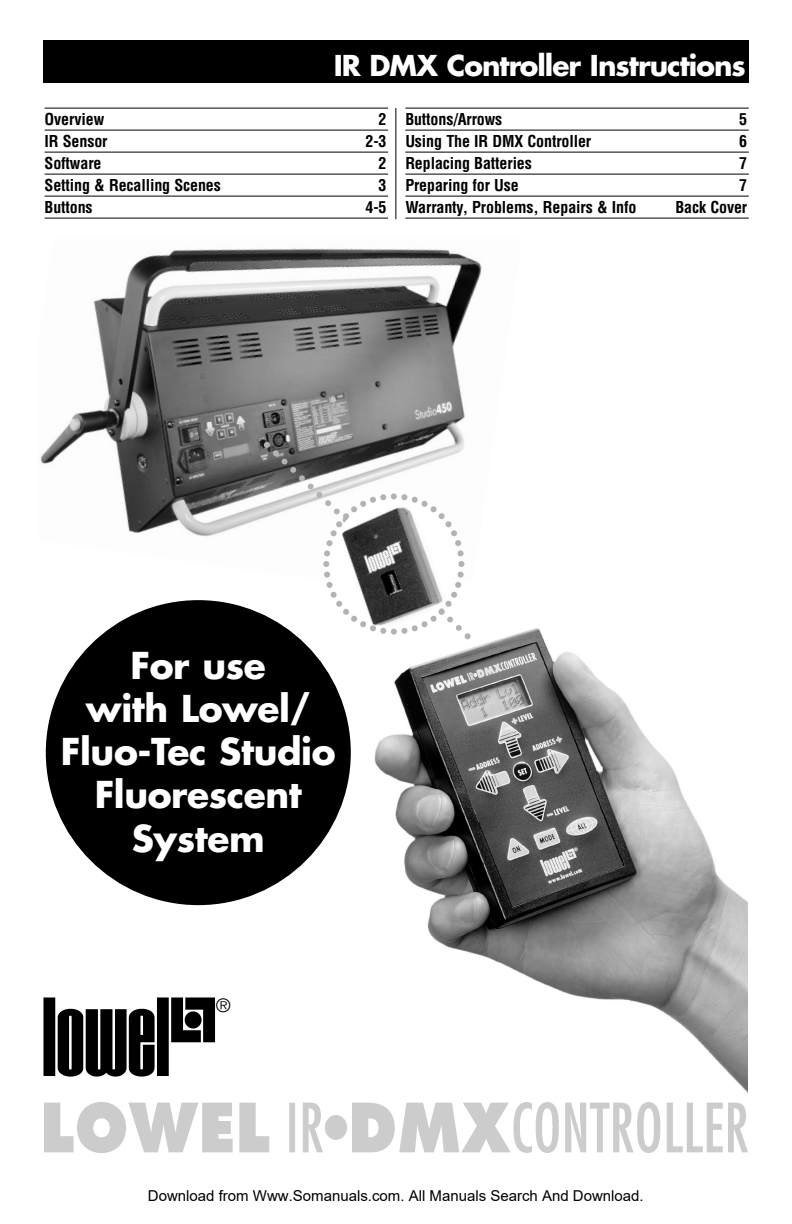
<style>
.page{position:relative;width:792px;height:1224px;background:#fff}
.page>*{position:absolute;margin:0;border:0;box-sizing:border-box;transform-origin:0 0}
.t1{font:700 36px/43.2px "Futura";letter-spacing:-.01em;color:#fff;text-align:center}
.t2{font:700 28px "Futura";letter-spacing:-.035em;color:#fff}
.t3{font:condensed 18px "Helvetica";color:#000}
.t4{font:700 condensed 16px "Helvetica";letter-spacing:-.01em;color:#000}
.t5{font:15px "Arial";color:#000}
</style>
<div class="page">
<div style="left:43px;top:40px;width:706px;height:43px;background:#000"></div>
<img style="left:40px;top:248px;width:442px;height:289px">
<hr style="left:45px;top:108px;width:343px;height:1px;background:#000">
<hr style="left:45px;top:130px;width:343px;height:1px;background:#000">
<hr style="left:45px;top:152px;width:343px;height:1px;background:#000">
<hr style="left:45px;top:174px;width:343px;height:1px;background:#000">
<hr style="left:45px;top:196px;width:343px;height:1px;background:#000">
<hr style="left:45px;top:218px;width:343px;height:1px;background:#000">
<hr style="left:405px;top:108px;width:344px;height:1px;background:#000">
<hr style="left:405px;top:130px;width:344px;height:1px;background:#000">
<hr style="left:405px;top:152px;width:344px;height:1px;background:#000">
<hr style="left:405px;top:174px;width:344px;height:1px;background:#000">
<hr style="left:405px;top:196px;width:344px;height:1px;background:#000">
<hr style="left:405px;top:218px;width:344px;height:1px;background:#000">
<img style="left:367px;top:628px;width:381px;height:475px">
<div style="left:46px;top:600px;width:305px;height:305px;background:#000;border-radius:50%"></div>
<img style="left:44px;top:1103px;width:703px;height:49px">
<img style="left:43px;top:998px;width:172px;height:79px">
<hr style="left:396px;top:108px;width:1px;height:111px;background:#000">
<svg style="left:259px;top:436px;width:213px;height:205px"></svg>
<svg style="left:264px;top:442px;width:6px;height:6px"></svg>
<svg style="left:320px;top:490px;width:151px;height:149px"></svg>
<h2 class="t2" style="left:334px;top:53px;width:414px">IR DMX Controller Instructions</h2>
<p class="t4" style="left:45px;top:113px;width:61px">Overview</p>
<p class="t4" style="left:379px;top:113px;width:9px">2</p>
<p class="t4" style="left:45px;top:135px;width:64px">IR Sensor</p>
<p class="t4" style="left:366px;top:135px;width:23px">2-3</p>
<p class="t4" style="left:45px;top:157px;width:58px">Software</p>
<p class="t4" style="left:379px;top:157px;width:9px">2</p>
<p class="t4" style="left:45px;top:179px;width:178px">Setting &amp; Recalling Scenes</p>
<p class="t4" style="left:379px;top:179px;width:9px">3</p>
<p class="t4" style="left:45px;top:201px;width:50px">Buttons</p>
<p class="t4" style="left:366px;top:201px;width:23px">4-5</p>
<p class="t4" style="left:405px;top:113px;width:99px">Buttons/Arrows</p>
<p class="t4" style="left:739px;top:113px;width:9px">5</p>
<p class="t4" style="left:405px;top:135px;width:187px">Using The IR DMX Controller</p>
<p class="t4" style="left:739px;top:135px;width:9px">6</p>
<p class="t4" style="left:405px;top:157px;width:128px">Replacing Batteries</p>
<p class="t4" style="left:739px;top:157px;width:9px">7</p>
<p class="t4" style="left:405px;top:179px;width:115px">Preparing for Use</p>
<p class="t4" style="left:739px;top:179px;width:9px">7</p>
<p class="t4" style="left:405px;top:201px;width:233px">Warranty, Problems, Repairs &amp; Info</p>
<p class="t4" style="left:676px;top:201px;width:73px">Back Cover</p>
<h1 class="t1" style="left:61px;top:647px;width:276px">For use<br>with Lowel/<br>Fluo-Tec Studio<br>Fluorescent<br>System</h1>
<p class="t3" style="left:216px;top:999px;width:16px">®</p>
<p class="t5" style="left:148px;top:1187px;width:497px">Download from Www.Somanuals.com. All Manuals Search And Download.</p>
</div>
